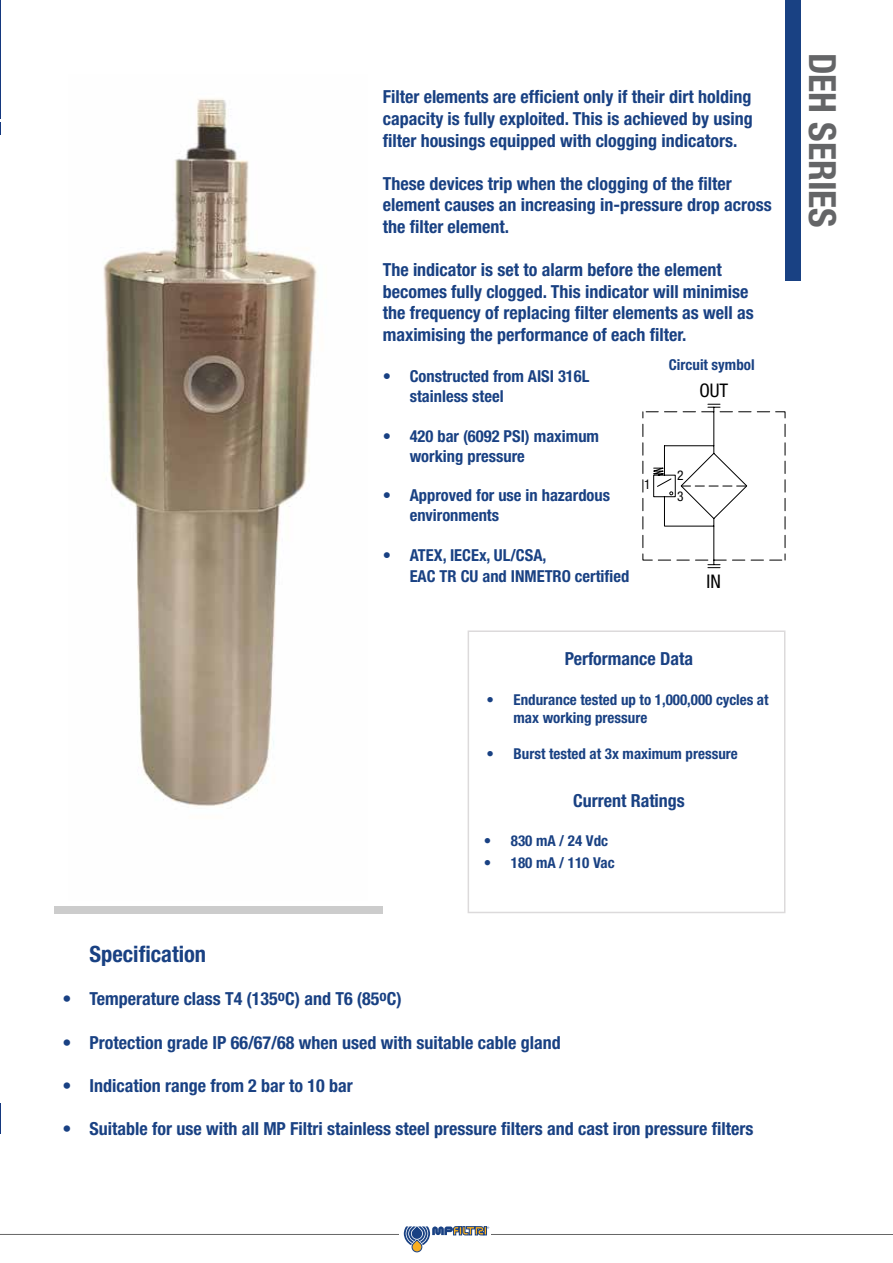
<style>
.page{position:relative;width:893px;height:1263px;background:#fff}
.page>*{position:absolute;margin:0;border:0;box-sizing:border-box;transform-origin:0 0}
.t1{font:700 condensed 37.5px "Helvetica Neue LT Std";color:#646567}
.t2{font:700 condensed 22.5px "Helvetica Neue LT Std";color:#194183}
.t3{font:condensed 18.75px "Helvetica Neue";color:#000}
.t4{font:700 condensed 18px/21.6px "Helvetica Neue LT Std";color:#194183}
.t5{font:700 condensed 16.5px/19.8px "Helvetica Neue LT Std";color:#194183}
.t6{font:700 condensed 15px/18px "Helvetica Neue LT Std";color:#194183}
.t7{font:condensed 13.5px/21.1px "Helvetica Neue";color:#000}
</style>
<div class="page">
<hr style="left:0;top:1234px;width:893px;height:1px;background:#666">
<div style="left:468px;top:630px;width:317px;height:283px;border:2px solid #dcdadb"></div>
<div style="left:785px;top:0;width:16px;height:281px;background:#194183"></div>
<div style="left:54px;top:906px;width:329px;height:7px;background:#ccc"></div>
<svg style="left:404px;top:1226px;width:85px;height:26px"></svg>
<img style="left:103px;top:98px;width:214px;height:709px">
<svg style="left:642px;top:403px;width:144px;height:165px"></svg>
<p class="t4" style="left:383px;top:86px;width:372px;text-align:justify">Filter elements are efficient only if their dirt holding capacity is fully exploited. This is achieved by using filter housings equipped with clogging indicators.</p>
<p class="t4" style="left:383px;top:172px;width:390px">These devices trip when the clogging of the filter element causes an increasing in-pressure drop across the filter element.</p>
<p class="t4" style="left:383px;top:259px;width:373px">The indicator is set to alarm before the element becomes fully clogged. This indicator will minimise the frequency of replacing filter elements as well as maximising the performance of each filter.</p>
<p class="t5" style="left:410px;top:366px;width:181px;text-indent:-27px">• Constructed from AISI 316L stainless steel</p>
<p class="t5" style="left:410px;top:426px;width:191px;text-indent:-27px">• 420 bar (6092 PSI) maximum working pressure</p>
<p class="t5" style="left:410px;top:485px;width:202px;text-indent:-27px">• Approved for use in hazardous environments</p>
<p class="t5" style="left:410px;top:544px;width:221px;line-height:21.6px;text-indent:-27px">• ATEX, IECEx, UL/CSA,<br>EAC TR CU and INMETRO certified</p>
<p class="t6" style="left:669px;top:355px;width:87px">Circuit symbol</p>
<p class="t3" style="left:699px;top:380px;width:30px">OUT</p>
<p class="t7" style="left:677px;top:464px;width:8px">2<br>3</p>
<p class="t7" style="left:644px;top:474px;width:8px">1</p>
<p class="t3" style="left:706px;top:570px;width:16px">IN</p>
<p class="t4" style="left:565px;top:647px;width:130px">Performance Data</p>
<p class="t6" style="left:514px;top:690px;width:257px;text-indent:-27px">• Endurance tested up to 1,000,000 cycles at max working pressure</p>
<p class="t6" style="left:487px;top:744px;width:253px">• Burst tested at 3x maximum pressure</p>
<p class="t4" style="left:573px;top:789px;width:113px">Current Ratings</p>
<p class="t6" style="left:484px;top:832px;width:126px">• 830 mA / 24 Vdc</p>
<p class="t6" style="left:484px;top:853px;width:132px">• 180 mA / 110 Vac</p>
<p class="t2" style="left:90px;top:940px;width:118px">Specification</p>
<p class="t4" style="left:63px;top:988px;width:341px">• Temperature class T4 (135<sup>o</sup>C) and T6 (85<sup>o</sup>C)</p>
<p class="t4" style="left:63px;top:1031px;width:500px">• Protection grade IP 66/67/68 when used with suitable cable gland</p>
<p class="t4" style="left:63px;top:1074px;width:292px">• Indication range from 2 bar to 10 bar</p>
<p class="t4" style="left:63px;top:1117px;width:693px">• Suitable for use with all MP Filtri stainless steel pressure filters and cast iron pressure filters</p>
<h1 class="t1" style="left:845px;top:53px;width:176px;rotate:90deg">DEH SERIES</h1>
</div>
